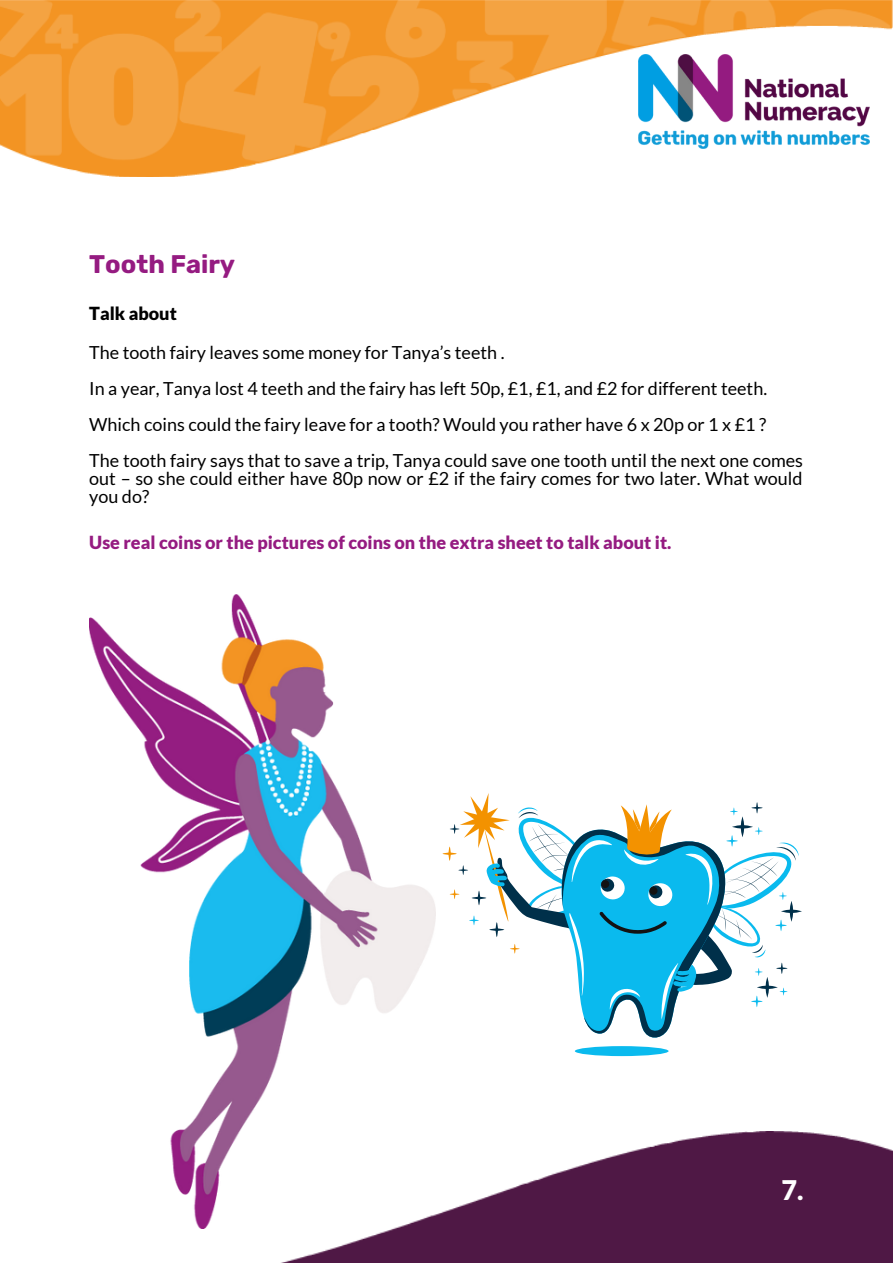
<style>
.page{position:relative;width:893px;height:1264px;background:#fff}
.page>*{position:absolute;margin:0;border:0;box-sizing:border-box;transform-origin:0 0}
.t1{font:900 27px "Lato";color:#fff}
.t2{font:700 25.5px "Rubik";color:#951b81}
.t3{font:18px/36px "Lato";color:#000}
.t4{font:900 18px "Lato";color:#951b81}
.t5{font:900 18px "Lato";color:#000}
</style>
<div class="page">
<img style="left:0;top:0;width:890px;height:176px">
<img style="left:638px;top:54px;width:231px;height:95px">
<img style="left:199px;top:1131px;width:693px;height:131px">
<img style="left:89px;top:594px;width:346px;height:634px">
<div style="left:574px;top:1046px;width:94px;height:10px;background:#0abaee;border-radius:50%"></div>
<svg style="left:442px;top:793px;width:359px;height:245px"></svg>
<h2 class="t2" style="left:89px;top:249px;width:147px">Tooth Fairy</h2>
<p class="t5" style="left:89px;top:302px;width:89px">Talk about</p>
<p class="t3" style="left:89px;top:334px;width:715px">The tooth fairy leaves some money for Tanya’s teeth .<br>In a year, Tanya lost 4 teeth and the fairy has left 50p, £1, £1, and £2 for different teeth.<br>Which coins could the fairy leave for a tooth? Would you rather have 6 x 20p or 1 x £1 ?<br>The tooth fairy says that to save a trip, Tanya could save one tooth until the next one comes</p>
<p class="t3" style="left:89px;top:469px;width:714px;line-height:18px">out – so she could either have 80p now or £2 if the fairy comes for two later. What would you do?</p>
<p class="t4" style="left:89px;top:531px;width:583px">Use real coins or the pictures of coins on the extra sheet to talk about it.</p>
<h1 class="t1" style="left:781px;top:1172px;width:24px">7.</h1>
</div>
